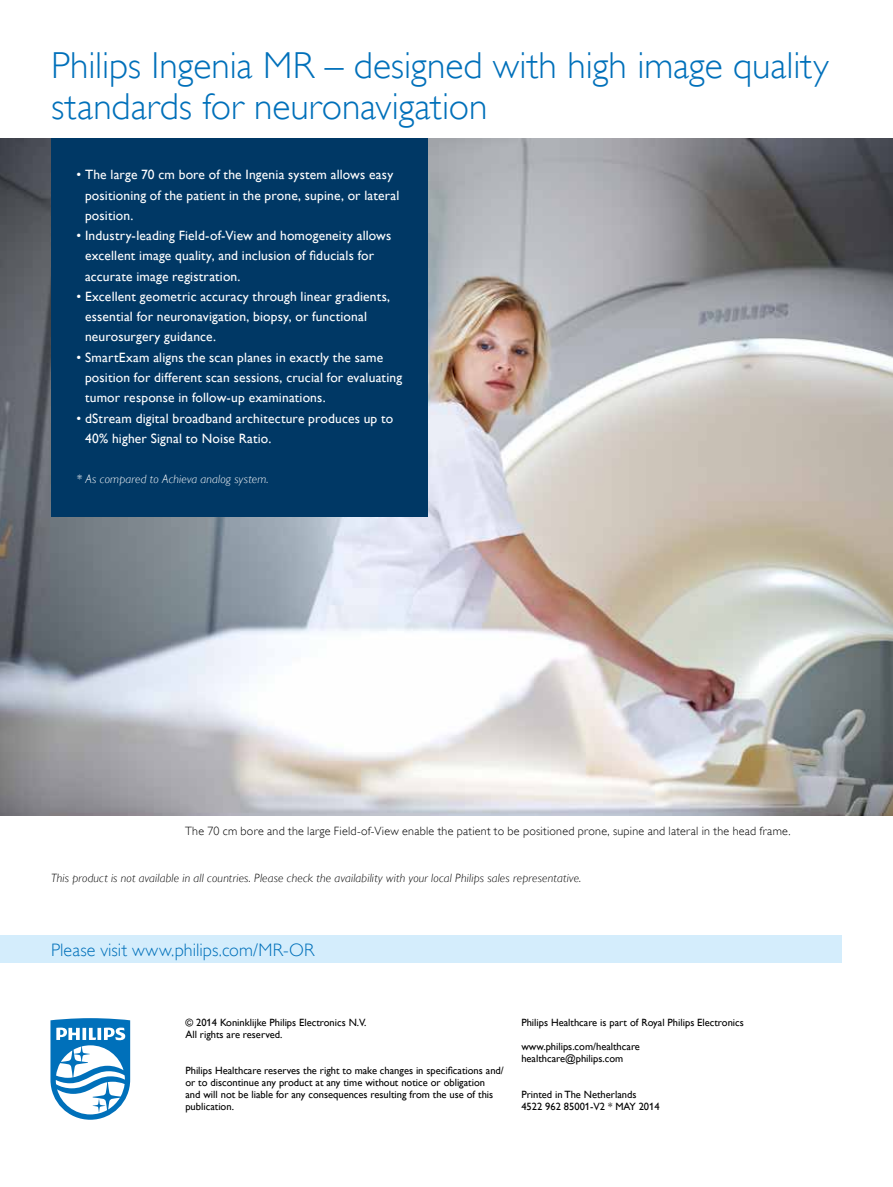
<style>
.page{position:relative;width:893px;height:1187px;background:#fff}
.page>*{position:absolute;margin:0;border:0;box-sizing:border-box;transform-origin:0 0}
.t1{font:37.5px/40.5px "Gill Sans Alt One WGL Light";color:#0070ba}
.t2{font:18px "Gill Sans Alt One WGL Light";letter-spacing:.005em;color:#0070ba}
.t3{font:13.5px/20.2px "Gill Sans Alt One WGL";letter-spacing:.015em;color:#fff}
.t4{font:italic 12px "Gill Sans Alt One WGL Light";letter-spacing:.015em;color:#000}
.t5{font:12px "Gill Sans Alt One WGL Light";letter-spacing:.02em;color:#000}
.t6{font:italic 12px "Gill Sans Alt One WGL Light";letter-spacing:.015em;color:#fff}
.t7{font:10.5px/12px "Gill Sans Alt One WGL";color:#000}
</style>
<div class="page">
<svg style="left:50px;top:1018px;width:80px;height:101px"></svg>
<div style="left:0;top:935px;width:842px;height:27px;background:#d4edfc"></div>
<img style="left:0;top:138px;width:893px;height:677px">
<div style="left:51px;top:138px;width:376px;height:378px;background:#003865"></div>
<h1 class="t1" style="left:51px;top:45px;width:779px">Philips Ingenia MR – designed with high image quality standards for neuronavigation</h1>
<p class="t3" style="left:85px;top:164px;width:316px;text-indent:-9px">• The large 70 cm bore of the Ingenia system allows easy positioning of the patient in the prone, supine, or lateral position.</p>
<p class="t3" style="left:85px;top:225px;width:308px;text-indent:-9px">• Industry-leading Field-of-View and homogeneity allows excellent image quality, and inclusion of fiducials for accurate image registration.</p>
<p class="t3" style="left:85px;top:286px;width:307px;text-indent:-9px">• Excellent geometric accuracy through linear gradients, essential for neuronavigation, biopsy, or functional neurosurgery guidance.</p>
<p class="t3" style="left:85px;top:347px;width:319px;text-indent:-9px">• SmartExam aligns the scan planes in exactly the same position for different scan sessions, crucial for evaluating tumor response in follow-up examinations.</p>
<p class="t3" style="left:85px;top:407px;width:310px;text-indent:-9px">• dStream digital broadband architecture produces up to<br>40% higher Signal to Noise Ratio.</p>
<p class="t6" style="left:77px;top:471px;width:194px">* As compared to Achieva analog system.</p>
<p class="t5" style="left:185px;top:822px;width:607px">The 70 cm bore and the large Field-of-View enable the patient to be positioned prone, supine and lateral in the head frame.</p>
<p class="t4" style="left:51px;top:869px;width:532px">This product is not available in all countries. Please check the availability with your local Philips sales representative.</p>
<h2 class="t2" style="left:51px;top:938px;width:265px">Please visit www.philips.com/MR-OR</h2>
<p class="t7" style="left:185px;top:1015px;width:183px">© 2014 Koninklijke Philips Electronics N.V.<br>All rights are reserved.</p>
<p class="t7" style="left:185px;top:1063px;width:320px">Philips Healthcare reserves the right to make changes in specifications and/ or to discontinue any product at any time without notice or obligation<br>and will not be liable for any consequences resulting from the use of this publication.</p>
<p class="t7" style="left:521px;top:1015px;width:224px">Philips Healthcare is part of Royal Philips Electronics</p>
<p class="t7" style="left:521px;top:1039px;width:120px">www.philips.com/healthcare healthcare@philips.com</p>
<p class="t7" style="left:521px;top:1087px;width:140px">Printed in The Netherlands<br>4522 962 85001-V2 * May 2014</p>
</div>
